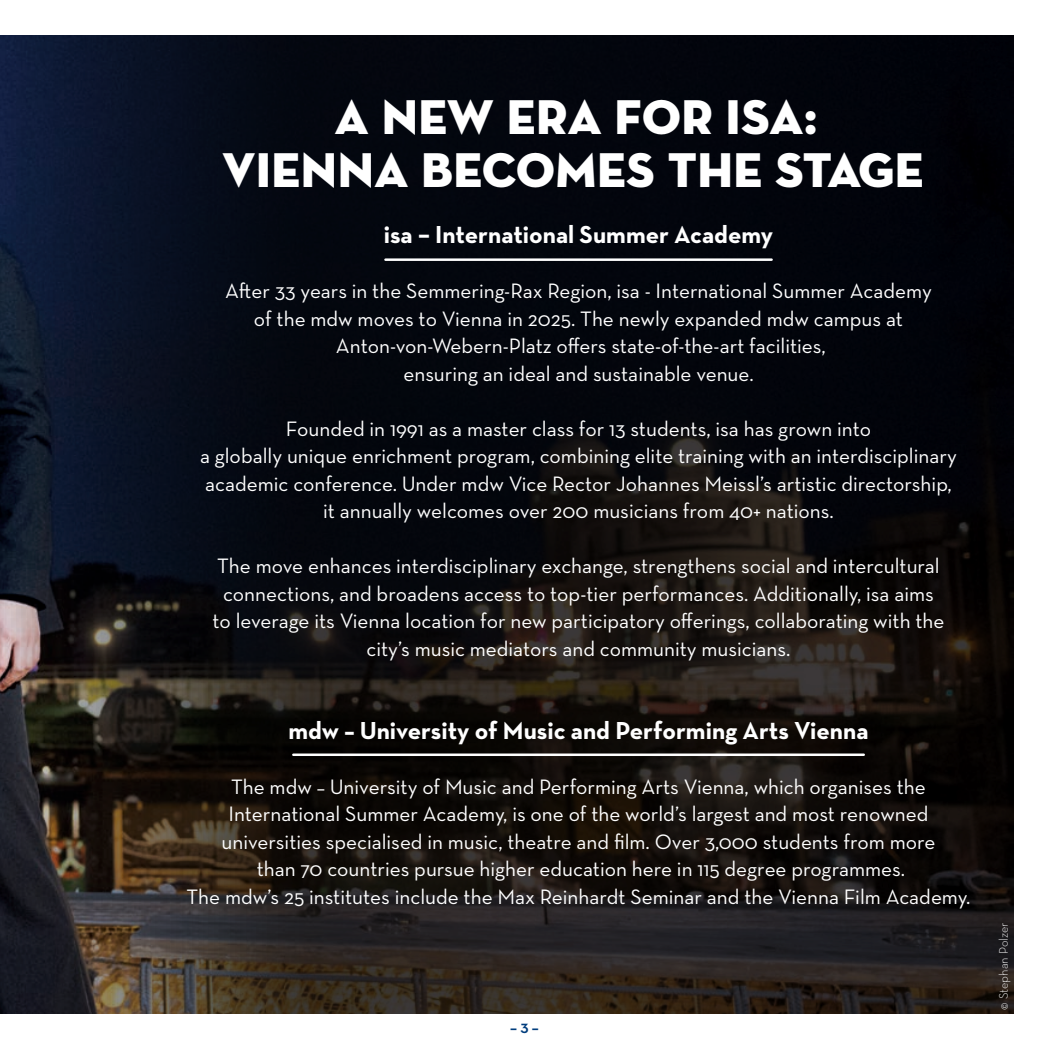
<style>
.page{position:relative;width:1049px;height:1049px;background:#fff}
.page>*{position:absolute;margin:0;border:0;box-sizing:border-box;transform-origin:0 0}
.t1{font:49.75px/52.5px "Neutraface Display Titling";letter-spacing:.01em;color:#fff;text-align:center}
.t2{font:700 25px "Neutraface Text";color:#fff}
.t3{font:21.25px/27.5px "Neutraface Text";color:#fff;text-align:center}
.t4{font:700 17.5px "Neutraface Display";color:#013d7d}
.t5{font:300 12.5px "Neutraface Text";color:#fff}
</style>
<div class="page">
<img style="left:0;top:35px;width:1013px;height:978px">
<hr style="left:385px;top:258px;width:386px;height:3px;background:#fff">
<hr style="left:293px;top:753px;width:571px;height:3px;background:#fff">
<h1 class="t1" style="left:222px;top:91px;width:703px">A NEW ERA FOR ISA:<br>VIENNA BECOMES THE STAGE</h1>
<p class="t2" style="left:384px;top:219px;width:391px">isa – International Summer Academy</p>
<p class="t3" style="left:225px;top:277px;width:708px">After 33 years in the Semmering-Rax Region, isa - International Summer Academy of the mdw moves to Vienna in 2025. The newly expanded mdw campus at Anton-von-Webern-Platz offers state-of-the-art facilities,<br>ensuring an ideal and sustainable venue.</p>
<p class="t3" style="left:200px;top:415px;width:758px">Founded in 1991 as a master class for 13 students, isa has grown into<br>a globally unique enrichment program, combining elite training with an interdisciplinary academic conference. Under mdw Vice Rector Johannes Meissl’s artistic directorship, it annually welcomes over 200 musicians from 40+ nations.</p>
<p class="t3" style="left:212px;top:552px;width:733px">The move enhances interdisciplinary exchange, strengthens social and intercultural connections, and broadens access to top-tier performances. Additionally, isa aims to leverage its Vienna location for new participatory offerings, collaborating with the city’s music mediators and community musicians.</p>
<p class="t2" style="left:288px;top:714px;width:582px">mdw – University of Music and Performing Arts Vienna</p>
<p class="t3" style="left:187px;top:772px;width:785px">The mdw – University of Music and Performing Arts Vienna, which organises the International Summer Academy, is one of the world’s largest and most renowned universities specialised in music, theatre and film. Over 3,000 students from more<br>than 70 countries pursue higher education here in 115 degree programmes.<br>The mdw’s 25 institutes include the Max Reinhardt Seminar and the Vienna Film Academy.</p>
<p class="t4" style="left:510px;top:1017px;width:30px">– 3 –</p>
<p class="t5" style="left:996px;top:1010px;width:89px;rotate:-90deg">© Stephan Polzer</p>
</div>
